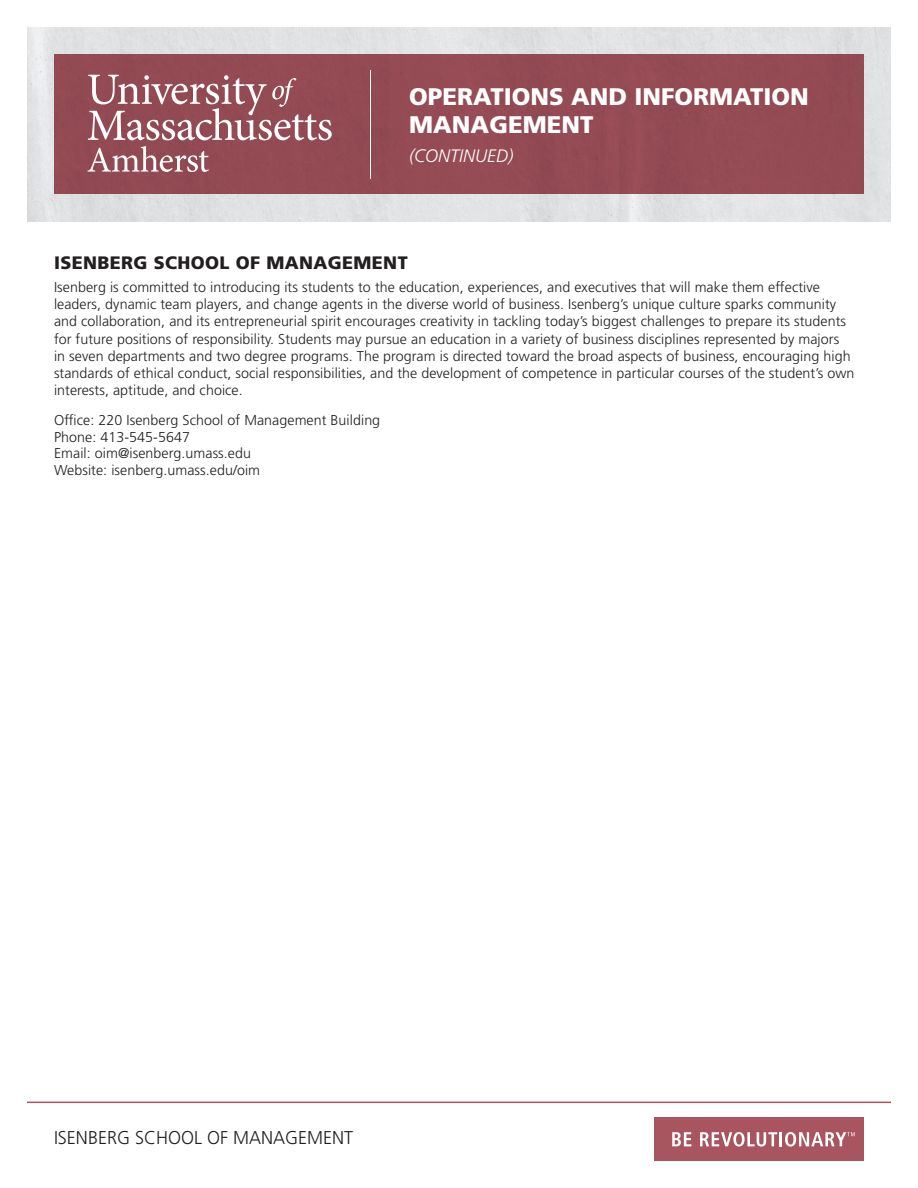
<style>
.page{position:relative;width:918px;height:1188px;background:#fff}
.page>*{position:absolute;margin:0;border:0;box-sizing:border-box;transform-origin:0 0}
.Page_Header{font:900 24px/28.8px "Frutiger LT Std";color:#fff}
.Footer{font:300 18.6px "Frutiger LT Std";color:#231f20}
.Body_Header{font:900 18px "Frutiger LT Std";letter-spacing:.02em;color:#231f20}
.Page_Header-2{font:italic 300 18px "Frutiger LT Std";color:#fff}
.Body_Copy{font:300 14.25px/17.2px "Frutiger LT Std";letter-spacing:.005em;color:#231f20}
.Contact{font:300 14.25px "Frutiger LT Std";letter-spacing:.005em;color:#231f20}
</style>
<div class="page">
<hr style="left:27px;top:1102px;width:864px;height:1px;background:#a8555f">
<div style="left:27px;top:27px;width:864px;height:195px;background:#e1e2e3"></div>
<div style="left:54px;top:54px;width:810px;height:140px;background:#944b54"></div>
<svg style="left:88px;top:75px;width:244px;height:65px"></svg>
<svg style="left:87px;top:146px;width:122px;height:26px"></svg>
<hr style="left:370px;top:70px;width:1px;height:109px;background:#fff">
<div style="left:654px;top:1117px;width:210px;height:44px;background:#a8555f"></div>
<svg style="left:672px;top:1132px;width:19px;height:14px"></svg>
<svg style="left:700px;top:1132px;width:155px;height:15px"></svg>
<h1 class="Page_Header" style="left:409px;top:82px;width:401px">OPERATIONS AND INFORMATION<br>MANAGEMENT</h1>
<h1 class="Page_Header-2" style="left:409px;top:146px;width:106px">(CONTINUED)</h1>
<h2 class="Body_Header" style="left:54px;top:252px;width:355px">ISENBERG SCHOOL OF MANAGEMENT</h2>
<p class="Body_Copy" style="left:54px;top:279px;width:802px">Isenberg is committed to introducing its students to the education, experiences, and executives that will make them effective leaders, dynamic team players, and change agents in the diverse world of business. Isenberg’s unique culture sparks community and collaboration, and its entrepreneurial spirit encourages creativity in tackling today’s biggest challenges to prepare its students for future positions of responsibility. Students may pursue an education in a variety of business disciplines represented by majors<br>in seven departments and two degree programs. The program is directed toward the broad aspects of business, encouraging high standards of ethical conduct, social responsibilities, and the development of competence in particular courses of the student’s own interests, aptitude, and choice.</p>
<p class="Contact" style="left:54px;top:412px;width:328px">Office: 220 Isenberg School of Management Building</p>
<p class="Contact" style="left:54px;top:429px;width:137px">Phone: 413-545-5647</p>
<p class="Contact" style="left:54px;top:445px;width:199px">Email: oim@isenberg.umass.edu</p>
<p class="Contact" style="left:54px;top:462px;width:208px">Website: isenberg.umass.edu/oim</p>
<h2 class="Footer" style="left:54px;top:1127px;width:301px">ISENBERG SCHOOL OF MANAGEMENT</h2>
</div>
